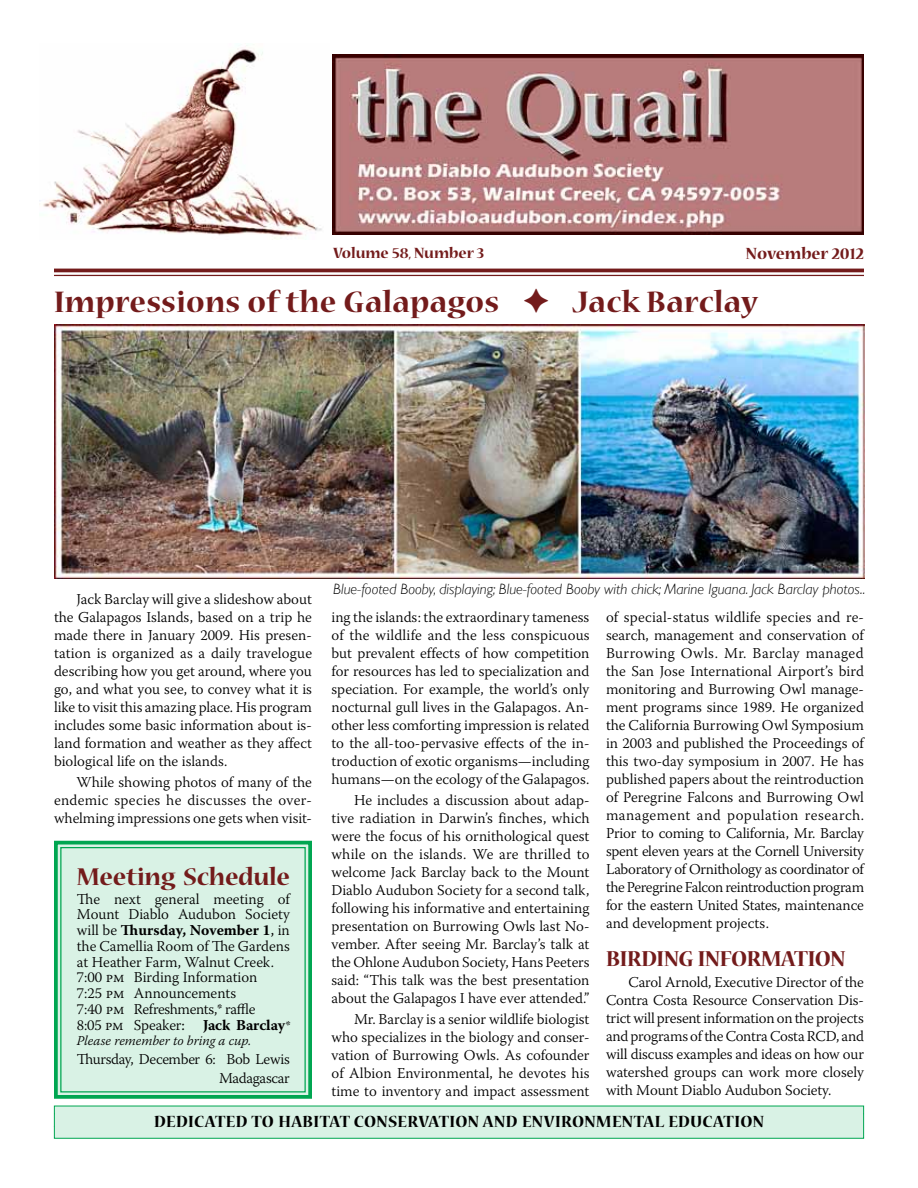
<style>
.page{position:relative;width:918px;height:1188px;background:#fff}
.page>*{position:absolute;margin:0;border:0;box-sizing:border-box;transform-origin:0 0}
.t1{font:700 33px "Nueva Std";letter-spacing:.01em;color:#731b1b}
.t2{font:700 27px "Nueva Std";letter-spacing:-.01em;color:#731b1b}
.t3{font:700 24px "Nueva Std";letter-spacing:-.015em;color:#731b1b}
.t4{font:700 18px "Nueva Std";letter-spacing:.02em;color:#000}
.t5{font:700 18px "Nueva Std";color:#731b1b}
.t6{font:700 16.5px "Nueva Std";color:#731b1b}
.t7{font:300 15px/18px "Warnock Pro";color:#000;text-align:justify}
.t8{font:italic 300 15px "Gill Sans";color:#000}
.t9{font:300 15px/18.8px "Warnock Pro";letter-spacing:-.025em;color:#000;text-align:right}
.t10{font:italic 300 13.5px "Warnock Pro";color:#000}
.s1{font-weight:700}
.s2{font-weight:400}
.s3{font-style:italic;font-size:13.5px}
</style>
<div class="page">
<div style="left:54px;top:840px;width:258px;height:259px;background:#d9f2e5"></div>
<div style="left:60px;top:847px;width:246px;height:246px;border:1px solid #00a651"></div>
<img style="left:54px;top:324px;width:810px;height:254px">
<hr style="left:54px;top:269px;width:810px;height:3px;background:#731b1b">
<hr style="left:54px;top:275px;width:810px;height:1px;background:#731b1b">
<img style="left:39px;top:49px;width:283px;height:191px">
<div style="left:54px;top:1106px;width:810px;height:33px;background:#d9f2e5;border:1px solid #00a651"></div>
<img style="left:333px;top:54px;width:531px;height:181px">
<p class="t6" style="left:333px;top:245px;width:153px">Volume 58, Number 3</p>
<p class="t5" style="left:746px;top:245px;width:120px">November 2012</p>
<h1 class="t1" style="left:54px;top:286px;width:706px">Impressions of the Galapagos ✦ Jack Barclay</h1>
<p class="t7" style="left:54px;top:589px;width:260px;text-indent:22px">Jack Barclay will give a slideshow about the Galapagos Islands, based on a trip he made there in January 2009. His presen&shy;tation is organized as a daily travelogue describing how you get around, where you go, and what you see, to convey what it is like to visit this amazing place. His program includes some basic information about is&shy;land formation and weather as they affect biological life on the islands.</p>
<p class="t7" style="left:54px;top:772px;width:259px;text-indent:22px">While showing photos of many of the endemic species he discusses the over&shy;whelming impressions one gets when visit-</p>
<h2 class="t2" style="left:77px;top:864px;width:215px">Meeting Schedule</h2>
<p class="t7" style="left:77px;top:890px;width:215px;line-height:15.8px;text-align:left">The next general meeting of<br>Mount Diablo Audubon Society will be <span class="s1">Thursday, November 1</span><span class="s2">,</span> in the Camellia Room of The Gardens at Heather Farm, Walnut Creek.<br>7:00 pm Birding Information<br>7:25 pm Announcements<br>7:40 pm Refreshments,* raffle<br>8:05 pm Speaker<span class="s2">:</span> <span class="s1">Jack Barclay</span><span class="s3">*</span></p>
<p class="t10" style="left:77px;top:1033px;width:176px">Please remember to bring a cup.</p>
<p class="t9" style="left:77px;top:1049px;width:214px">Thursday, December 6: Bob Lewis<br>Madagascar</p>
<p class="t8" style="left:333px;top:581px;width:534px">Blue-footed Booby, displaying; Blue-footed Booby with chick; Marine Iguana. Jack Barclay photos..</p>
<p class="t7" style="left:606px;top:607px;width:260px">of special-status wildlife species and re&shy;search, management and conservation of Burrowing Owls. Mr. Barclay managed the San Jose International Airport’s bird monitoring and Burrowing Owl manage&shy;ment programs since 1989. He organized the California Burrowing Owl Symposium in 2003 and published the Proceedings of this two-day symposium in 2007. He has published papers about the reintroduction of Peregrine Falcons and Burrowing Owl management and population research.<br>Prior to coming to California, Mr. Barclay spent eleven years at the Cornell University Laboratory of Ornithology as coordinator of the Peregrine Falcon reintroduction program for the eastern United States, maintenance and development projects.</p>
<p class="t7" style="left:332px;top:607px;width:260px">ing the islands: the extraordinary tameness of the wildlife and the less conspicuous but prevalent effects of how competition for resources has led to specialization and speciation. For example, the world’s only nocturnal gull lives in the Galapagos. An&shy;other less comforting impression is related to the all-too-pervasive effects of the in&shy;troduction of exotic organisms—including humans—on the ecology of the Galapagos.</p>
<p class="t7" style="left:332px;top:790px;width:260px;text-indent:22px">He includes a discussion about adap&shy;tive radiation in Darwin’s finches, which were the focus of his ornithological quest while on the islands. We are thrilled to welcome Jack Barclay back to the Mount Diablo Audubon Society for a second talk, following his informative and entertaining presentation on Burrowing Owls last No&shy;vember. After seeing Mr. Barclay’s talk at the Ohlone Audubon Society, Hans Peeters said: “This talk was the best presentation about the Galapagos I have ever attended.”</p>
<p class="t7" style="left:332px;top:1009px;width:259px;text-indent:22px">Mr. Barclay is a senior wildlife biologist who specializes in the biology and conser&shy;vation of Burrowing Owls. As cofounder of Albion Environmental, he devotes his time to inventory and impact assessment</p>
<h3 class="t3" style="left:606px;top:948px;width:241px">BIRDING INFORMATION</h3>
<p class="t7" style="left:606px;top:973px;width:260px;text-indent:22px">Carol Arnold, Executive Director of the Contra Costa Resource Conservation Dis&shy;trict will present information on the projects and programs of the Contra Costa RCD, and will discuss examples and ideas on how our watershed groups can work more closely with Mount Diablo Audubon Society.</p>
<p class="t4" style="left:154px;top:1114px;width:611px">DEDICATED TO HABITAT CONSERVATION AND ENVIRONMENTAL EDUCATION</p>
</div>
